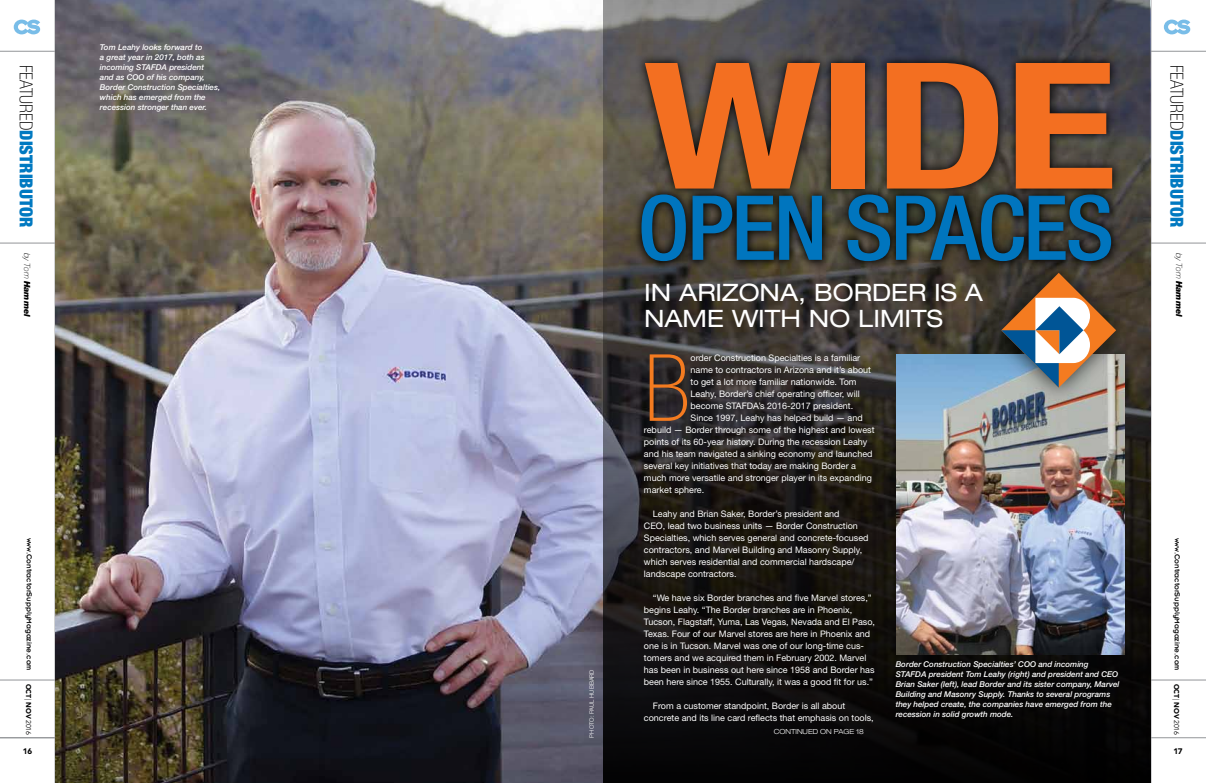
<style>
.page{position:relative;width:1206px;height:783px;background:#fff}
.page>*{position:absolute;margin:0;border:0;box-sizing:border-box;transform-origin:0 0}
.t1{font:700 condensed 175.9px "Helvetica Neue LT Std";color:#f36f21;scale:1.34 1}
.t2{font:100 condensed 93px "Helvetica Neue LT Std";color:#f47b20}
.t3{font:500 condensed 89.8px "Helvetica Neue LT Std";letter-spacing:-.03em;color:#0075be;scale:1.05 1}
.t4{font:expanded 24px/26px "Helvetica Neue LT Std";color:#fff}
.t5{font:900 condensed 18px "Helvetica Neue LT Std";color:#0079c1}
.t6{font:9px/12px "Helvetica Neue LT Std";color:#fff}
.t7{font:italic 900 8.5px "Helvetica Neue LT Std";letter-spacing:-.005em;color:#000}
.t8{font:italic 500 8px/10px "Helvetica Neue LT Std";color:#fff}
.t9{font:8px "Insignia LT Std";color:#000}
.t10{font:900 8px "Avenir LT Std";color:#000}
.t11{font:900 7px "Avenir LT Std";letter-spacing:-.03em;color:#000}
.t12{font:300 expanded 7px "Helvetica Neue LT Std";color:#fff}
.t13{font:300 6px "Helvetica Neue LT Std";color:#fff}
.s1{font-weight:100;color:#000}
.s2{font-weight:100}
.s3{font-weight:300}
.s4{font-weight:400}
</style>
<div class="page">
<hr style="left:1151px;top:0;width:1px;height:783px;background:#939598">
<hr style="left:1151px;top:680px;width:55px;height:1px;background:#939598">
<hr style="left:1151px;top:51px;width:55px;height:1px;background:#939598">
<hr style="left:1151px;top:738px;width:55px;height:1px;background:#939598">
<hr style="left:1151px;top:243px;width:55px;height:1px;background:#939598">
<hr style="left:0;top:680px;width:55px;height:1px;background:#939598">
<hr style="left:0;top:51px;width:55px;height:1px;background:#939598">
<hr style="left:0;top:738px;width:55px;height:1px;background:#939598">
<hr style="left:0;top:243px;width:55px;height:1px;background:#939598">
<svg style="left:1164px;top:20px;width:26px;height:14px"></svg>
<svg style="left:14px;top:20px;width:26px;height:14px"></svg>
<img style="left:55px;top:0;width:549px;height:783px">
<svg style="left:604px;top:0;width:546px;height:109px;background:#4d4e57"></svg>
<svg style="left:603px;top:109px;width:548px;height:674px;background:#1f1c1a"></svg>
<svg style="left:632px;top:185px;width:489px;height:86px;background:#2a261e"></svg>
<svg style="left:636px;top:53px;width:486px;height:145px;background:#272523"></svg>
<img style="left:896px;top:354px;width:229px;height:300px">
<div style="left:984px;top:255px;width:150px;height:151px;background:#000;opacity:.75"></div>
<svg style="left:1001px;top:273px;width:115px;height:115px"></svg>
<h3 class="t5" style="left:37px;top:65px;width:164px;rotate:90deg"><span class="s1">Featured</span>DIStributor</h3>
<p class="t7" style="left:32px;top:253px;width:66px;rotate:90deg"><span class="s2">by Tom</span> Hammel</p>
<p class="t8" style="left:100px;top:42px;width:122px">Tom Leahy looks forward to<br>a great year in 2017, both as incoming STAFDA president<br>and as COO of his company,<br>Border Construction Specialties, which has emerged from the recession stronger than ever.</p>
<p class="t9" style="left:33px;top:538px;width:135px;rotate:90deg">www.ContractorSupplyMagazine.com</p>
<p class="t11" style="left:33px;top:684px;width:53px;rotate:90deg">OCT <span class="s3">|</span> NOV <span class="s4">2016</span></p>
<p class="t10" style="left:23px;top:746px;width:11px">16</p>
<p class="t13" style="left:588px;top:738px;width:69px;rotate:-90deg">photo: Paul Hubbard</p>
<h1 class="t1" style="left:643px;top:20px;width:356px">WIDE</h1>
<h3 class="t3" style="left:638px;top:174px;width:455px">OPEN SPACES</h3>
<h3 class="t4" style="left:644px;top:279px;width:341px">IN ARIZONA, BORDER IS A<br>NAME WITH NO LI MITS</h3>
<h2 class="t2" style="left:644px;top:336px;width:48px">B</h2>
<p class="t6" style="left:691px;top:352px;width:171px">order Construction Specialties is a familiar</p>
<p class="t6" style="left:691px;top:364px;width:182px">name to contractors in Arizona and it’s about</p>
<p class="t6" style="left:691px;top:376px;width:168px">to get a lot more familiar nationwide. Tom</p>
<p class="t6" style="left:691px;top:388px;width:171px">Leahy, Border’s chief operating officer, will</p>
<p class="t6" style="left:691px;top:400px;width:164px">become STAFDA’s 2016-2017 president.</p>
<p class="t6" style="left:691px;top:412px;width:174px">Since 1997, Leahy has helped build — and</p>
<p class="t6" style="left:644px;top:424px;width:232px">rebuild — Border through some of the highest and lowest</p>
<p class="t6" style="left:644px;top:436px;width:225px">points of its 60-year history. During the recession Leahy</p>
<p class="t6" style="left:644px;top:448px;width:230px">and his team navigated a sinking economy and launched</p>
<p class="t6" style="left:644px;top:459px;width:214px">several key initiatives that today are making Border a</p>
<p class="t6" style="left:644px;top:471px;width:229px">much more versatile and stronger player in its expanding</p>
<p class="t6" style="left:644px;top:483px;width:62px">market sphere.</p>
<p class="t6" style="left:644px;top:507px;width:226px;text-indent:9px">Leahy and Brian Saker, Border’s president and<br>CEO, lead two business units — Border Construction Specialties, which serves general and concrete-focused contractors, and Marvel Building and Masonry Supply, which serves residential and commercial hardscape/ landscape contractors.</p>
<p class="t6" style="left:644px;top:591px;width:233px;text-indent:9px">“We have six Border branches and five Marvel stores,” begins Leahy. “The Border branches are in Phoenix, Tucson, Flagstaff, Yuma, Las Vegas, Nevada and El Paso, Texas. Four of our Marvel stores are here in Phoenix and one is in Tucson. Marvel was one of our long-time cus&shy;tomers and we acquired them in February 2002. Marvel has been in business out here since 1958 and Border has been here since 1955. Culturally, it was a good fit for us.”</p>
<p class="t6" style="left:644px;top:699px;width:231px;text-indent:9px">From a customer standpoint, Border is all about concrete and its line card reflects that emphasis on tools,</p>
<p class="t12" style="left:774px;top:727px;width:92px">CONTINUED ON PAGE 18</p>
<p class="t8" style="left:896px;top:659px;width:225px">Border Construction Specialties’ COO and incoming STAFDA president Tom Leahy (right) and president and CEO Brian Saker (left), lead Border and its sister company, Marvel Building and Masonry Supply. Thanks to several programs they helped create, the companies have emerged from the recession in solid growth mode.</p>
<h3 class="t5" style="left:1188px;top:65px;width:164px;rotate:90deg"><span class="s1">Featured</span>DIStributor</h3>
<p class="t7" style="left:1184px;top:253px;width:66px;rotate:90deg"><span class="s2">by Tom</span> Hammel</p>
<p class="t9" style="left:1182px;top:538px;width:135px;rotate:90deg">www.ContractorSupplyMagazine.com</p>
<p class="t11" style="left:1181px;top:684px;width:53px;rotate:90deg">OCT <span class="s3">|</span> NOV <span class="s4">2016</span></p>
<p class="t10" style="left:1173px;top:746px;width:11px">17</p>
</div>
